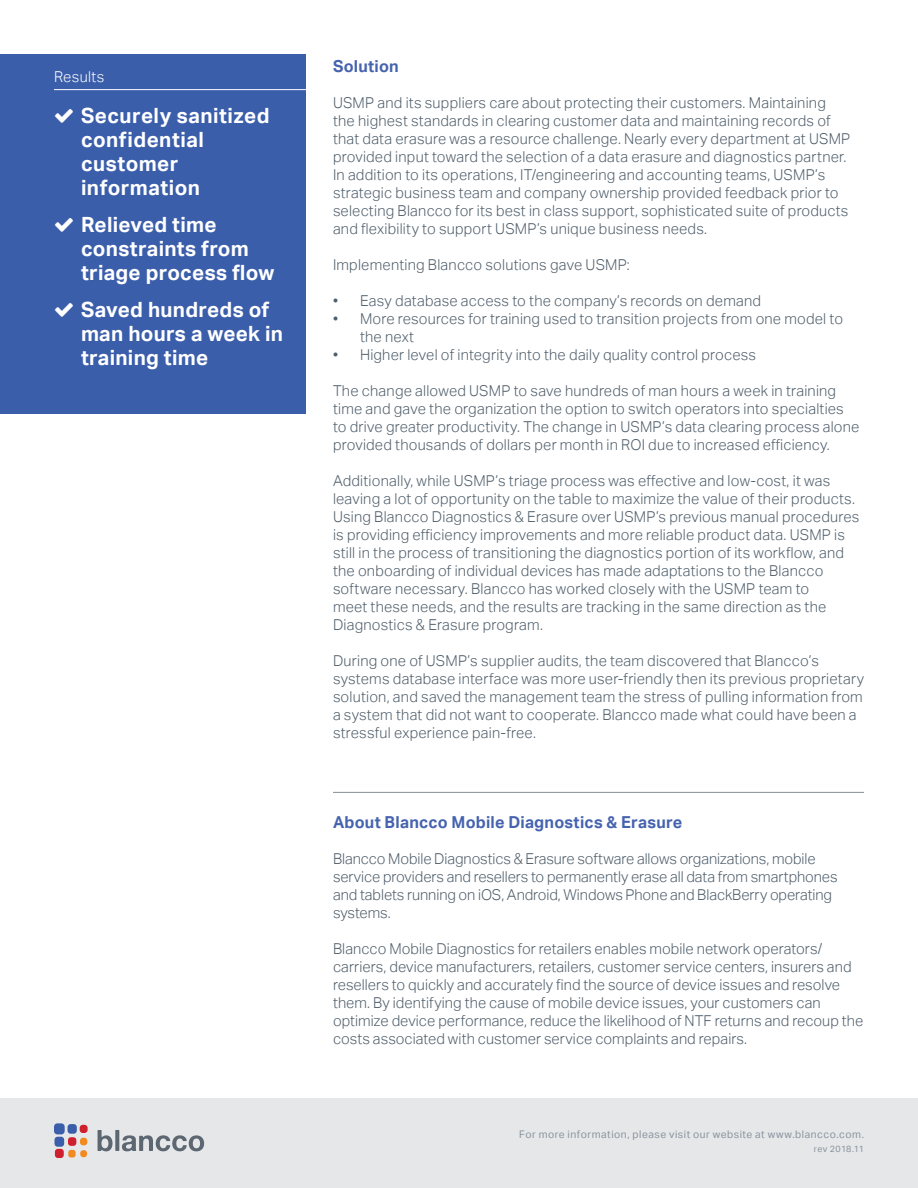
<style>
.page{position:relative;width:918px;height:1188px;background:#fff}
.page>*{position:absolute;margin:0;border:0;box-sizing:border-box;transform-origin:0 0}
.t1{font:700 21px/24px "Aktiv Grotesk";letter-spacing:.015em;color:#fff}
.t2{font:700 16.5px "Aktiv Grotesk";letter-spacing:.015em;color:#4563ae}
.t3{font:300 15px/18px "Aktiv Grotesk";letter-spacing:.015em;color:#4f5e6b}
.t4{font:300 15px/18px "Aktiv Grotesk";letter-spacing:-.005em;color:#4f5e6b}
.t5{font:300 15px "Aktiv Grotesk";letter-spacing:.025em;color:#fff}
.t6{font:10.5px "Aktiv Grotesk";letter-spacing:.05em;color:#88939d}
.t7{font:9px "Aktiv Grotesk";letter-spacing:.035em;color:#88939d}
</style>
<div class="page">
<div style="left:0;top:1098px;width:918px;height:90px;background:#e6e7e9"></div>
<svg style="left:98px;top:1130px;width:106px;height:21px"></svg>
<div style="left:68px;top:1150px;width:8px;height:7px;background:#f18a21;border-radius:3px"></div>
<div style="left:80px;top:1150px;width:7px;height:7px;background:#f18a21;border-radius:3px"></div>
<div style="left:80px;top:1138px;width:7px;height:7px;background:#f18a21;border-radius:3px"></div>
<div style="left:55px;top:1137px;width:9px;height:10px;background:#3b5eab;border-radius:3px"></div>
<div style="left:54px;top:1123px;width:11px;height:11px;background:#3b5eab;border-radius:3px"></div>
<div style="left:68px;top:1124px;width:9px;height:10px;background:#3b5eab;border-radius:3px"></div>
<div style="left:55px;top:1149px;width:9px;height:9px;background:#cf202f;border-radius:3px"></div>
<div style="left:68px;top:1137px;width:8px;height:9px;background:#cf202f;border-radius:3px"></div>
<div style="left:80px;top:1125px;width:8px;height:8px;background:#cf202f;border-radius:3px"></div>
<div style="left:0;top:54px;width:306px;height:360px;background:#3b5eab"></div>
<hr style="left:54px;top:89px;width:252px;height:1px;background:#fff">
<hr style="left:333px;top:792px;width:531px;height:1px;background:#838e98">
<p class="t5" style="left:54px;top:68px;width:52px">Results</p>
<h1 class="t1" style="left:81px;top:104px;width:190px">Securely sanitized confidential customer information</h1>
<h1 class="t1" style="left:81px;top:213px;width:195px">Relieved time constraints from triage process flow</h1>
<h1 class="t1" style="left:81px;top:297px;width:204px">Saved hundreds of man hours a week in training time</h1>
<p class="t2" style="left:333px;top:57px;width:67px">Solution</p>
<p class="t3" style="left:333px;top:94px;width:519px">USMP and its suppliers care about protecting their customers. Maintaining the highest standards in clearing customer data and maintaining records of that data erasure was a resource challenge. Nearly every department at USMP provided input toward the selection of a data erasure and diagnostics partner.<br>In addition to its operations, IT/engineering and accounting teams, USMP’s strategic business team and company ownership provided feedback prior to selecting Blancco for its best in class support, sophisticated suite of products and flexibility to support USMP’s unique business needs.</p>
<p class="t3" style="left:333px;top:256px;width:298px">Implementing Blancco solutions gave USMP:</p>
<p class="t3" style="left:333px;top:292px;width:430px">• Easy database access to the company’s records on demand</p>
<p class="t3" style="left:360px;top:310px;width:485px;text-indent:-27px">• More resources for training used to transition projects from one model to the next</p>
<p class="t3" style="left:333px;top:346px;width:425px">• Higher level of integrity into the daily quality control process</p>
<p class="t3" style="left:333px;top:382px;width:528px">The change allowed USMP to save hundreds of man hours a week in training time and gave the organization the option to switch operators into specialties to drive greater productivity. The change in USMP’s data clearing process alone provided thousands of dollars per month in ROI due to increased efficiency.</p>
<p class="t3" style="left:333px;top:472px;width:528px">Additionally, while USMP’s triage process was effective and low-cost, it was leaving a lot of opportunity on the table to maximize the value of their products.<br>Using Blancco Diagnostics &amp; Erasure over USMP’s previous manual procedures is providing efficiency improvements and more reliable product data. USMP is still in the process of transitioning the diagnostics portion of its workflow, and the onboarding of individual devices has made adaptations to the Blancco software necessary. Blancco has worked closely with the USMP team to<br>meet these needs, and the results are tracking in the same direction as the Diagnostics &amp; Erasure program.</p>
<p class="t3" style="left:333px;top:652px;width:533px">During one of USMP’s supplier audits, the team discovered that Blancco’s systems database interface was more user-friendly then its previous proprietary solution, and saved the management team the stress of pulling information from a system that did not want to cooperate. Blancco made what could have been a stressful experience pain-free.</p>
<p class="t2" style="left:333px;top:813px;width:351px">About Blancco Mobile Diagnostics &amp; Erasure</p>
<p class="t4" style="left:333px;top:850px;width:506px">Blancco Mobile Diagnostics &amp; Erasure software allows organizations, mobile service providers and resellers to permanently erase all data from smartphones and tablets running on iOS, Android, Windows Phone and BlackBerry operating systems.</p>
<p class="t3" style="left:333px;top:940px;width:532px">Blancco Mobile Diagnostics for retailers enables mobile network operators/ carriers, device manufacturers, retailers, customer service centers, insurers and resellers to quickly and accurately find the source of device issues and resolve them. By identifying the cause of mobile device issues, your customers can optimize device performance, reduce the likelihood of NTF returns and recoup the costs associated with customer service complaints and repairs.</p>
<p class="t6" style="left:519px;top:1129px;width:346px">For more information, please visit our website at www.blancco.com.</p>
<p class="t7" style="left:814px;top:1144px;width:52px">rev 2018.11</p>
</div>
